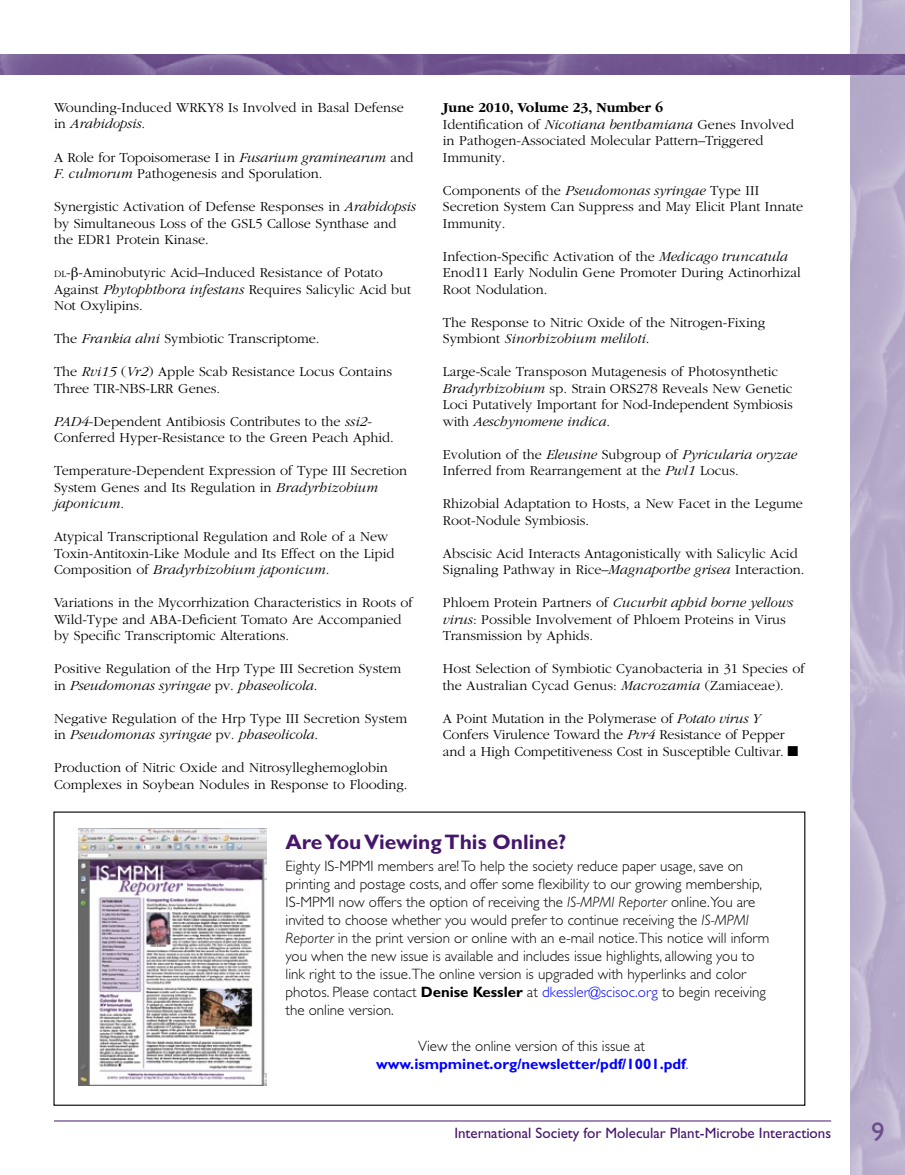
<style>
.page{position:relative;width:905px;height:1175px;background:#fff}
.page>*{position:absolute;margin:0;border:0;box-sizing:border-box;transform-origin:0 0}
.t1{font:27px "Gill Sans";color:#6b4f8b}
.t2{font:700 21px "Gill Sans";color:#46166b}
.t3{font:300 15px/18px "Gill Sans";color:#000}
.t4{font:700 15px/18px "Gill Sans";color:#00f;text-align:center}
.t5{font:15px "Gill Sans";color:#46166b}
.t6{font:300 14.25px/16.5px "Garamond";color:#000}
.s1{font-style:italic}
.s2{font-size:10.05px}
.s3{font-weight:700}
.s4{color:#00f}
.s5{font-weight:300;color:#000}
.s6{font-weight:300}
</style>
<div class="page">
<img style="left:850px;top:0;width:54px;height:1174px">
<img style="left:0;top:54px;width:904px;height:20px">
<hr style="left:54px;top:1120px;width:777px;height:1px;background:#46166b">
<img style="left:78px;top:828px;width:189px;height:257px">
<p class="t6" style="left:54px;top:99px;width:351px">Wounding-Induced WRKY8 Is Involved in Basal Defense in <span class="s1">Arabidopsis</span>.</p>
<p class="t6" style="left:54px;top:149px;width:361px">A Role for Topoisomerase I in <span class="s1">Fusarium graminearum</span> and<br><span class="s1">F. culmorum</span> Pathogenesis and Sporulation.</p>
<p class="t6" style="left:54px;top:198px;width:363px">Synergistic Activation of Defense Responses in <span class="s1">Arabidopsis </span>by Simultaneous Loss of the GSL5 Callose Synthase and the EDR1 Protein Kinase.</p>
<p class="t6" style="left:54px;top:264px;width:359px"><span class="s2">dl</span>- -Aminobutyric Acid–Induced Resistance of Potato<br>Against <span class="s1">Phytophthora infestans</span> Requires Salicylic Acid but<br>Not Oxylipins.</p>
<p class="t6" style="left:54px;top:330px;width:267px">The <span class="s1">Frankia alni</span> Symbiotic Transcriptome.</p>
<p class="t6" style="left:54px;top:363px;width:339px">The <span class="s1">Rvi15</span> (<span class="s1">Vr2</span>) Apple Scab Resistance Locus Contains<br>Three TIR-NBS-LRR Genes.</p>
<p class="t6" style="left:54px;top:413px;width:341px"><span class="s1">PAD4</span>-Dependent Antibiosis Contributes to the <span class="s1">ssi2</span>-<br>Conferred Hyper-Resistance to the Green Peach Aphid.</p>
<p class="t6" style="left:54px;top:462px;width:354px">Temperature-Dependent Expression of Type III Secretion<br>System Genes and Its Regulation in <span class="s1">Bradyrhizobium japonicum</span>.</p>
<p class="t6" style="left:54px;top:528px;width:342px">Atypical Transcriptional Regulation and Role of a New<br>Toxin-Antitoxin-Like Module and Its Effect on the Lipid<br>Composition of <span class="s1">Bradyrhizobium japonicum</span>.</p>
<p class="t6" style="left:54px;top:594px;width:360px">Variations in the Mycorrhization Characteristics in Roots of<br>Wild-Type and ABA-Deficient Tomato Are Accompanied by Specific Transcriptomic Alterations.</p>
<p class="t6" style="left:54px;top:661px;width:349px">Positive Regulation of the Hrp Type III Secretion System in <span class="s1">Pseudomonas syringae</span> pv. <span class="s1">phaseolicola</span>.</p>
<p class="t6" style="left:54px;top:710px;width:354px">Negative Regulation of the Hrp Type III Secretion System in <span class="s1">Pseudomonas syringae</span> pv. <span class="s1">phaseolicola</span>.</p>
<p class="t6" style="left:54px;top:760px;width:355px">Production of Nitric Oxide and Nitrosylleghemoglobin<br>Complexes in Soybean Nodules in Response to Flooding.</p>
<p class="t6" style="left:443px;top:100px;width:352px"><span class="s3">June 2010, Volume 23, Number 6<br></span>Identification of <span class="s1">Nicotiana benthamiana</span> Genes Involved in Pathogen-Associated Molecular Pattern–Triggered Immunity.</p>
<p class="t6" style="left:443px;top:182px;width:362px">Components of the <span class="s1">Pseudomonas syringae</span> Type III<br>Secretion System Can Suppress and May Elicit Plant Innate<br>Immunity.</p>
<p class="t6" style="left:443px;top:248px;width:359px">Infection-Specific Activation of the <span class="s1">Medicago truncatula<br></span>Enod11 Early Nodulin Gene Promoter During Actinorhizal<br>Root Nodulation.</p>
<p class="t6" style="left:443px;top:314px;width:324px">The Response to Nitric Oxide of the Nitrogen-Fixing<br>Symbiont <span class="s1">Sinorhizobium meliloti</span>.</p>
<p class="t6" style="left:443px;top:364px;width:351px">Large-Scale Transposon Mutagenesis of Photosynthetic <span class="s1">Bradyrhizobium</span> sp. Strain ORS278 Reveals New Genetic Loci Putatively Important for Nod-Independent Symbiosis with <span class="s1">Aeschynomene indica</span>.</p>
<p class="t6" style="left:443px;top:446px;width:355px">Evolution of the <span class="s1">Eleusine</span> Subgroup of <span class="s1">Pyricularia oryzae<br></span>Inferred from Rearrangement at the <span class="s1">Pwl1</span> Locus.</p>
<p class="t6" style="left:443px;top:496px;width:361px">Rhizobial Adaptation to Hosts, a New Facet in the Legume<br>Root-Nodule Symbiosis.</p>
<p class="t6" style="left:443px;top:545px;width:363px">Abscisic Acid Interacts Antagonistically with Salicylic Acid<br>Signaling Pathway in Rice–<span class="s1">Magnaporthe grisea</span> Interaction.</p>
<p class="t6" style="left:443px;top:595px;width:352px">Phloem Protein Partners of <span class="s1">Cucurbit aphid borne yellows virus</span>: Possible Involvement of Phloem Proteins in Virus<br>Transmission by Aphids.</p>
<p class="t6" style="left:443px;top:661px;width:363px">Host Selection of Symbiotic Cyanobacteria in 31 Species of the Australian Cycad Genus: <span class="s1">Macrozamia</span> (Zamiaceae).</p>
<p class="t6" style="left:443px;top:710px;width:357px">A Point Mutation in the Polymerase of <span class="s1">Potato virus Y<br></span>Confers Virulence Toward the <span class="s1">Pvr4</span> Resistance of Pepper and a High Competitiveness Cost in Susceptible Cultivar. ■</p>
<h2 class="t2" style="left:285px;top:829px;width:282px">Are You Viewing This Online?</h2>
<p class="t3" style="left:285px;top:857px;width:485px">Eighty IS-MPMI members are! To help the society reduce paper usage, save on printing and postage costs, and offer some flexibility to our growing membership, IS-MPMI now offers the option of receiving the <span class="s1">IS-MPMI Reporter</span> online.You are invited to choose whether you would prefer to continue receiving the <span class="s1">IS-MPMI Reporter</span> in the print version or online with an e-mail notice.This notice will inform you when the new issue is available and includes issue highlights, allowing you to link right to the issue.The online version is upgraded with hyperlinks and color photos. Please contact <span class="s3">Denise Kessler</span> at <span class="s4">dkessler@scisoc.org</span> to begin receiving the online version.</p>
<p class="t4" style="left:376px;top:1036px;width:314px"><span class="s5">View the online version of this issue at </span>www.ismpminet.org/newsletter/pdf/1001.pdf<span class="s6">.</span></p>
<p class="t5" style="left:454px;top:1123px;width:378px">International Society for Molecular Plant-Microbe Interactions</p>
<h1 class="t1" style="left:871px;top:1116px;width:15px">9</h1>
</div>
